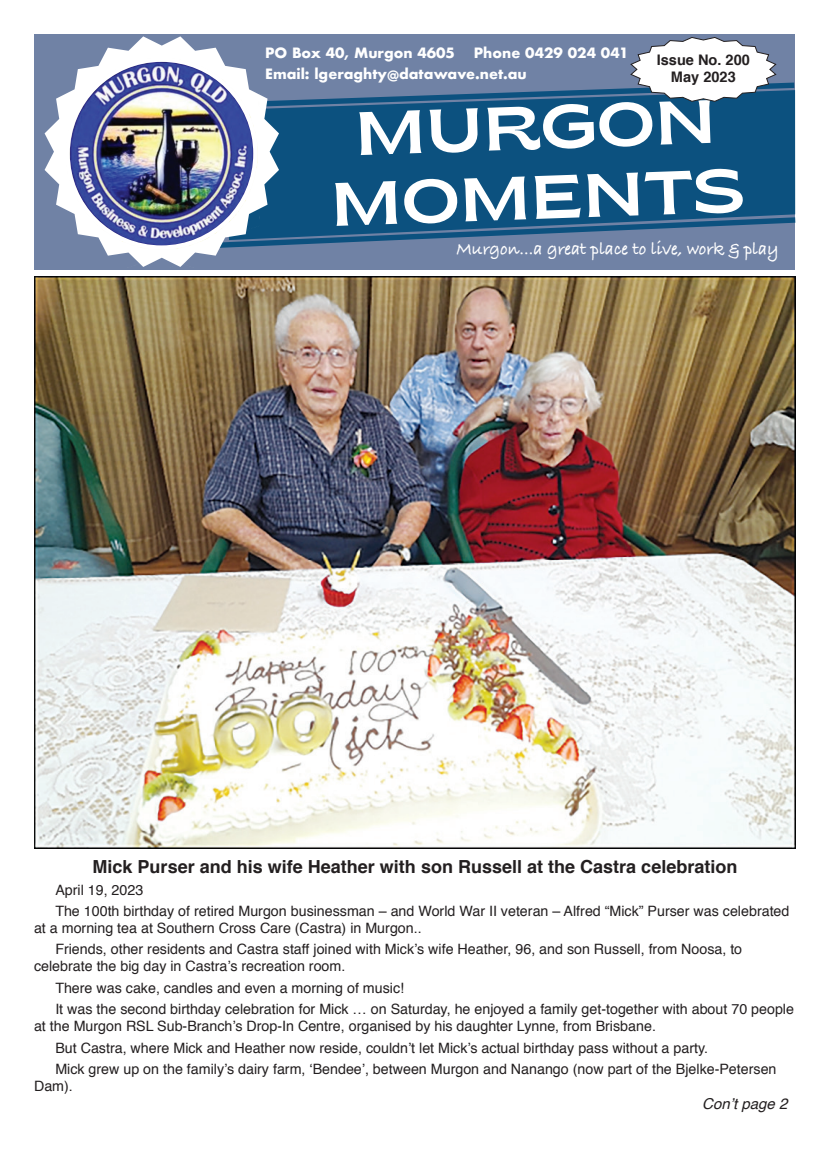
<style>
.page{position:relative;width:830px;height:1149px;background:#fff}
.page>*{position:absolute;margin:0;border:0;box-sizing:border-box;transform-origin:0 0}
.t1{font:semi-expanded 61.2px/69.9px "Brice";color:#fff;text-align:center}
.t2{font:700 18.9px "Bradley Hand ITCTT";color:#fff;scale:.93 1}
.t3{font:700 18px "Helvetica";color:#231f20}
.t4{font:italic 15px "Helvetica";color:#231f20}
.t5{font:700 14.55px/17.4px "Helvetica";color:#231f20;text-align:center}
.t6{font:14.25px/21.3px "Helvetica";color:#231f20}
.t7{font:700 13.8px/21px "Futura";color:#fff}
</style>
<div class="page">
<div style="left:34px;top:34px;width:760px;height:236px;background:#7082a5"></div>
<div style="left:279px;top:107px;width:515px;height:110px;background:#0c517f"></div>
<svg style="left:279px;top:217px;width:516px;height:31px"></svg>
<svg style="left:45px;top:36px;width:234px;height:210px"></svg>
<img style="left:55px;top:42px;width:207px;height:225px">
<div style="left:65px;top:57px;width:192px;height:193px;border:4px solid #fff;border-radius:50%"></div>
<svg style="left:251px;top:36px;width:543px;height:71px"></svg>
<img style="left:34px;top:276px;width:761px;height:571px">
<p class="t7" style="left:265px;top:42px;width:365px;text-indent:208px">Phone 0429 024 041<br>Email: lgeraghty@datawave.net.au</p>
<p class="t7" style="left:265px;top:42px;width:191px">PO Box 40, Murgon 4605</p>
<p class="t5" style="left:656px;top:51px;width:95px">Issue No. 200<br>May 2023</p>
<h1 class="t1" style="left:327px;top:97px;width:415px;rotate:-2deg">MURGON<br>MOMENTS</h1>
<h2 class="t2" style="left:456px;top:234px;width:348px">Murgon...a great place to live, work &amp; play</h2>
<p class="t3" style="left:92px;top:852px;width:646px">Mick Purser and his wife Heather with son Russell at the Castra celebration</p>
<p class="t6" style="left:55px;top:879px;width:735px">April 19, 2023<br>The 100th birthday of retired Murgon businessman – and World War II veteran – Alfred “Mick” Purser was celebrated</p>
<p class="t6" style="left:55px;top:917px;width:688px;text-indent:-21px">at a morning tea at Southern Cross Care (Castra) in Murgon..<br>Friends, other residents and Castra staff joined with Mick’s wife Heather, 96, and son Russell, from Noosa, to</p>
<p class="t6" style="left:55px;top:955px;width:739px;text-indent:-21px">celebrate the big day in Castra’s recreation room.<br>There was cake, candles and even a morning of music!<br>It was the second birthday celebration for Mick … on Saturday, he enjoyed a family get-together with about 70 people</p>
<p class="t6" style="left:55px;top:1015px;width:722px;text-indent:-21px">at the Murgon RSL Sub-Branch’s Drop-In Centre, organised by his daughter Lynne, from Brisbane.<br>But Castra, where Mick and Heather now reside, couldn’t let Mick’s actual birthday pass without a party.<br>Mick grew up on the family’s dairy farm, ‘Bendee’, between Murgon and Nanango (now part of the Bjelke-Petersen</p>
<p class="t6" style="left:34px;top:1075px;width:40px">Dam).</p>
<p class="t4" style="left:702px;top:1091px;width:87px">Con’t page 2</p>
</div>
